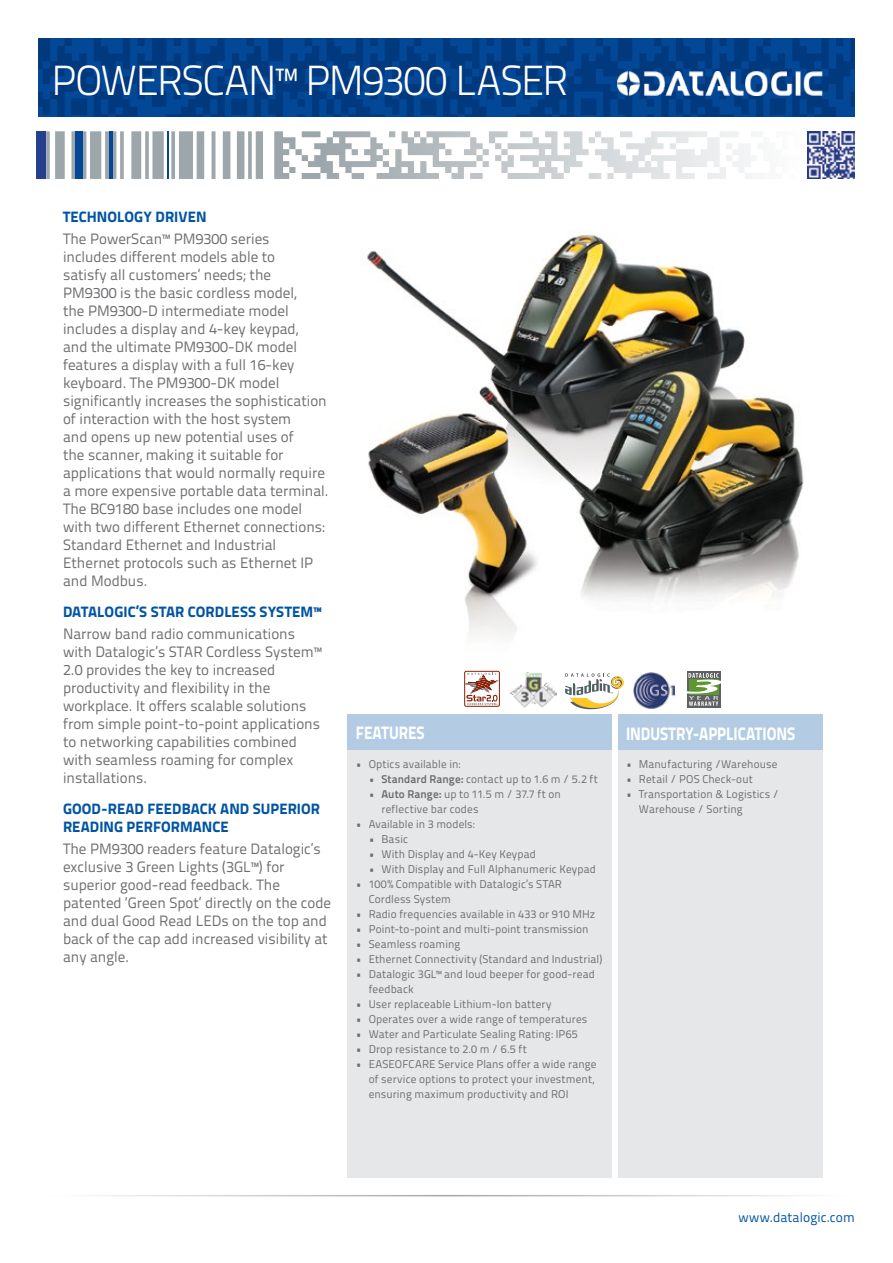
<style>
.page{position:relative;width:893px;height:1263px;background:#fff}
.page>*{position:absolute;margin:0;border:0;box-sizing:border-box;transform-origin:0 0}
.t1{font:300 42px "Titillium Text 22 L";letter-spacing:-.035em;color:#fff}
.t2{font:800 18px "Titillium Text 22 L";letter-spacing:-.005em;color:#fff;scale:.85 1}
.t3{font:15px/18px "Titillium Text 22 L";color:#6d6e71}
.t4{font:800 15px/18px "Titillium Text 22 L";letter-spacing:.005em;color:#0054a4}
.t5{font:13.5px "Titillium Text 22 L";letter-spacing:.005em;color:#0054a4}
.t6{font:11.25px/15px "Titillium Text 22 L";letter-spacing:.01em;color:#6d6e71}
.s1{font-weight:700}
</style>
<div class="page">
<svg style="left:38px;top:38px;width:817px;height:79px;background:#023f89"></svg>
<svg style="left:302px;top:131px;width:453px;height:48px"></svg>
<hr style="left:167px;top:131px;width:2px;height:48px;background:#034797">
<div style="left:75px;top:131px;width:7px;height:48px;background:#034797"></div>
<hr style="left:109px;top:131px;width:4px;height:48px;background:#034797">
<div style="left:37px;top:131px;width:9px;height:48px;background:#25408f"></div>
<hr style="left:45px;top:1195px;width:803px;height:1px;background:#9da3aa">
<div style="left:348px;top:714px;width:264px;height:36px;background:#b3cce4"></div>
<div style="left:618px;top:714px;width:204px;height:36px;background:#b3cce4"></div>
<div style="left:348px;top:750px;width:264px;height:428px;background:#e6e7e8"></div>
<div style="left:618px;top:750px;width:204px;height:428px;background:#e6e7e8"></div>
<img style="left:618px;top:72px;width:204px;height:23px">
<img style="left:807px;top:131px;width:48px;height:48px">
<svg style="left:565px;top:673px;width:59px;height:37px"></svg>
<img style="left:633px;top:672px;width:42px;height:37px">
<div style="left:687px;top:671px;width:33px;height:37px;background:#5f6062"></div>
<svg style="left:687px;top:673px;width:34px;height:33px"></svg>
<img style="left:510px;top:672px;width:47px;height:36px">
<div style="left:464px;top:671px;width:36px;height:36px;border:1px solid #8c1e04;border-radius:2px"></div>
<svg style="left:464px;top:673px;width:35px;height:32px"></svg>
<img style="left:361px;top:231px;width:443px;height:406px">
<h1 class="t1" style="left:51px;top:50px;width:518px">POWERSCAN™ PM9300 LASER</h1>
<p class="t4" style="left:63px;top:207px;width:145px">TECHNOLOGY DRIVEN</p>
<p class="t3" style="left:63px;top:229px;width:267px">The PowerScan™ PM9300 series<br>includes different models able to<br>satisfy all customers’ needs; the<br>PM9300 is the basic cordless model,<br>the PM9300-D intermediate model includes a display and 4-key keypad,<br>and the ultimate PM9300-DK model features a display with a full 16-key keyboard. The PM9300-DK model significantly increases the sophistication of interaction with the host system<br>and opens up new potential uses of<br>the scanner, making it suitable for applications that would normally require a more expensive portable data terminal.<br>The BC9180 base includes one model with two different Ethernet connections:<br>Standard Ethernet and Industrial Ethernet protocols such as Ethernet IP and Modbus.</p>
<p class="t4" style="left:63px;top:602px;width:260px">DATALOGIC’S STAR CORDLESS SYSTEM™</p>
<p class="t3" style="left:63px;top:624px;width:260px">Narrow band radio communications with Datalogic’s STAR Cordless System™ 2.0 provides the key to increased productivity and flexibility in the workplace. It offers scalable solutions from simple point-to-point applications to networking capabilities combined with seamless roaming for complex installations.</p>
<p class="t4" style="left:63px;top:799px;width:259px">GOOD-READ FEEDBACK AND SUPERIOR<br>READING PERFORMANCE</p>
<p class="t3" style="left:63px;top:839px;width:270px">The PM9300 readers feature Datalogic’s exclusive 3 Green Lights (3GL™) for superior good-read feedback. The patented ‘Green Spot’ directly on the code and dual Good Read LEDs on the top and back of the cap add increased visibility at any angle.</p>
<p class="t2" style="left:356px;top:719px;width:82px">FEATURES</p>
<p class="t2" style="left:626px;top:719px;width:200px">INDUSTRY-APPLICATIONS</p>
<p class="t6" style="left:356px;top:756px;width:106px">• Optics available in:</p>
<p class="t6" style="left:369px;top:771px;width:231px"><span class="s1">• Standard Range:</span> contact up to 1.6 m / 5.2 ft</p>
<p class="t6" style="left:381px;top:786px;width:181px;text-indent:-13px"><span class="s1">• Auto Range:</span> up to 11.5 m / 37.7 ft on reflective bar codes</p>
<p class="t6" style="left:356px;top:816px;width:120px">• Available in 3 models:</p>
<p class="t6" style="left:369px;top:831px;width:41px">• Basic</p>
<p class="t6" style="left:369px;top:846px;width:169px">• With Display and 4-Key Keypad</p>
<p class="t6" style="left:369px;top:861px;width:229px">• With Display and Full Alphanumeric Keypad</p>
<p class="t6" style="left:369px;top:876px;width:195px;text-indent:-13px">• 100% Compatible with Datalogic’s STAR<br>Cordless System</p>
<p class="t6" style="left:356px;top:906px;width:241px">• Radio frequencies available in 433 or 910 MHz</p>
<p class="t6" style="left:356px;top:921px;width:234px">• Point-to-point and multi-point transmission</p>
<p class="t6" style="left:356px;top:936px;width:106px">• Seamless roaming</p>
<p class="t6" style="left:356px;top:951px;width:248px">• Ethernet Connectivity (Standard and Industrial)</p>
<p class="t6" style="left:369px;top:966px;width:228px;text-indent:-13px">• Datalogic 3GL™ and loud beeper for good-read feedback</p>
<p class="t6" style="left:356px;top:996px;width:197px">• User replaceable Lithium-Ion battery</p>
<p class="t6" style="left:356px;top:1011px;width:233px">• Operates over a wide range of temperatures</p>
<p class="t6" style="left:356px;top:1026px;width:223px">• Water and Particulate Sealing Rating: IP65</p>
<p class="t6" style="left:356px;top:1041px;width:172px">• Drop resistance to 2.0 m / 6.5 ft</p>
<p class="t6" style="left:369px;top:1056px;width:229px;text-indent:-13px">• EASEOFCARE Service Plans offer a wide range of service options to protect your investment, ensuring maximum productivity and ROI</p>
<p class="t6" style="left:626px;top:756px;width:153px">• Manufacturing /Warehouse</p>
<p class="t6" style="left:626px;top:771px;width:128px">• Retail / POS Check-out</p>
<p class="t6" style="left:639px;top:786px;width:141px;text-indent:-13px">• Transportation &amp; Logistics /<br>Warehouse / Sorting</p>
<p class="t5" style="left:738px;top:1207px;width:118px">www.datalogic.com</p>
</div>
